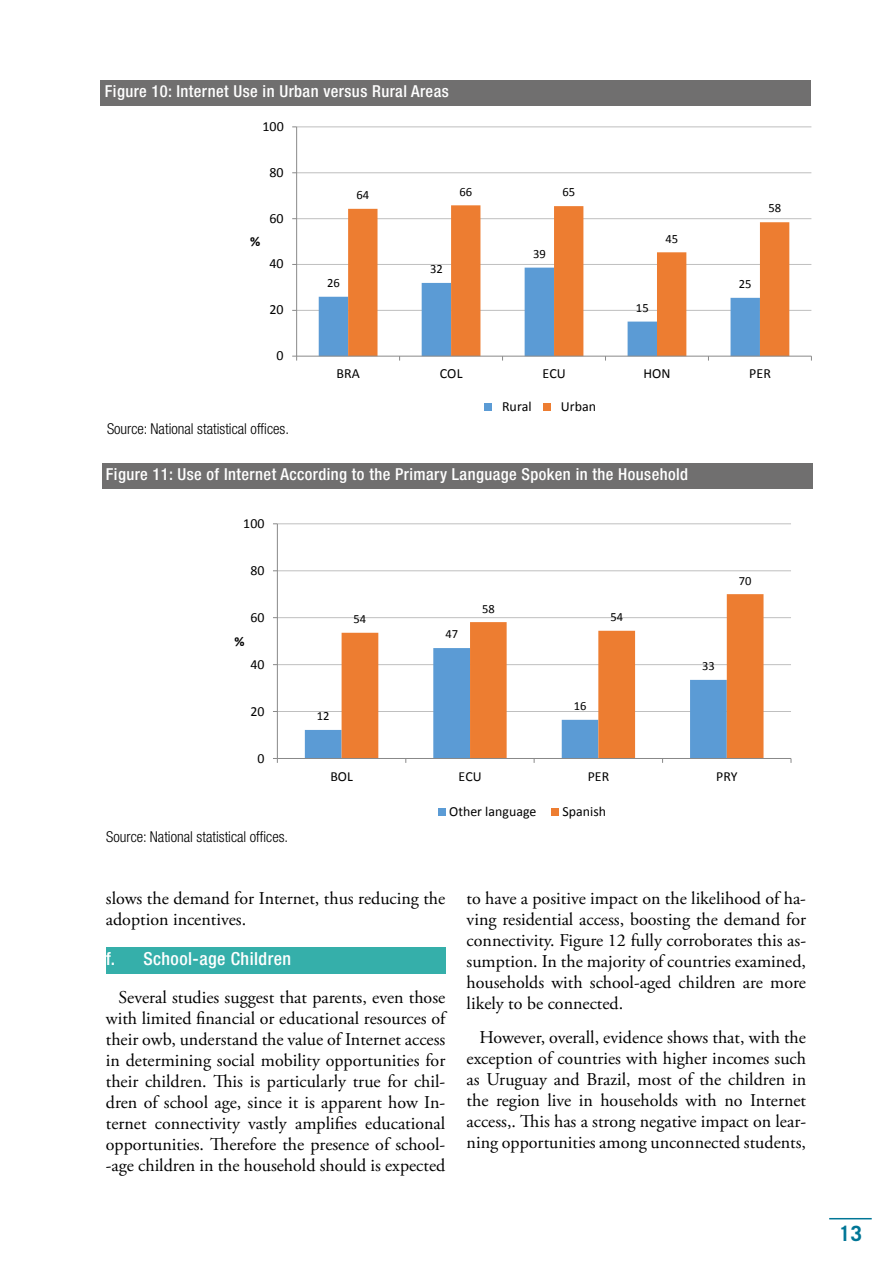
<style>
.page{position:relative;width:893px;height:1263px;background:#fff}
.page>*{position:absolute;margin:0;border:0;box-sizing:border-box;transform-origin:0 0}
.t1{font:700 21px "Trade Gothic";color:#007696}
.t2{font:18px/21px "Adobe Garamond Pro";color:#000;text-align:justify}
.t3{font:500 condensed 18px "Helvetica Neue LT Com";letter-spacing:.025em;color:#fff}
.t4{font:500 condensed 16.5px "Helvetica Neue LT Com";letter-spacing:.025em;color:#fff}
.t5{font:300 condensed 15px "Helvetica Neue LT Com";color:#000}
.t6{font:13.95px "Calibri";color:#000}
.t7{font:700 13.95px "Calibri";color:#000}
.t8{font:13.8px "Calibri";color:#000}
.t9{font:700 13.8px "Calibri";color:#000}
.t10{font:12.6px "Calibri";color:#000}
.t11{font:12.45px "Calibri";color:#000}
</style>
<div class="page">
<hr style="left:829px;top:1218px;width:43px;height:1px;background:#007696">
<hr style="left:277px;top:711px;width:514px;height:1px;background:#bfbfbf">
<hr style="left:277px;top:664px;width:514px;height:1px;background:#bfbfbf">
<hr style="left:277px;top:617px;width:514px;height:1px;background:#bfbfbf">
<hr style="left:277px;top:570px;width:514px;height:1px;background:#bfbfbf">
<hr style="left:277px;top:523px;width:514px;height:1px;background:#bfbfbf">
<svg style="left:305px;top:648px;width:37px;height:110px"></svg>
<svg style="left:342px;top:594px;width:421px;height:164px"></svg>
<hr style="left:277px;top:524px;width:1px;height:234px;background:#898989">
<hr style="left:277px;top:758px;width:514px;height:1px;background:#898989">
<svg style="left:273px;top:758px;width:5px;height:5px"></svg>
<div style="left:438px;top:808px;width:8px;height:7px;background:#5b9bd5"></div>
<div style="left:552px;top:808px;width:7px;height:7px;background:#ed7d31"></div>
<hr style="left:297px;top:310px;width:514px;height:1px;background:#bfbfbf">
<hr style="left:297px;top:264px;width:514px;height:1px;background:#bfbfbf">
<hr style="left:297px;top:218px;width:514px;height:1px;background:#bfbfbf">
<hr style="left:297px;top:172px;width:514px;height:1px;background:#bfbfbf">
<hr style="left:297px;top:127px;width:514px;height:1px;background:#bfbfbf">
<svg style="left:348px;top:205px;width:441px;height:151px"></svg>
<hr style="left:296px;top:127px;width:1px;height:229px;background:#898989">
<hr style="left:297px;top:356px;width:514px;height:1px;background:#898989">
<svg style="left:319px;top:268px;width:441px;height:93px"></svg>
<div style="left:485px;top:403px;width:7px;height:8px;background:#5b9bd5"></div>
<div style="left:543px;top:403px;width:8px;height:8px;background:#ed7d31"></div>
<div style="left:101px;top:81px;width:710px;height:25px;background:#706f6f"></div>
<div style="left:102px;top:464px;width:711px;height:25px;background:#706f6f"></div>
<div style="left:106px;top:947px;width:339px;height:27px;background:#35afaa"></div>
<p class="t4" style="left:105px;top:81px;width:345px">Figure 10: Internet Use in Urban versus Rural Areas</p>
<p class="t6" style="left:262px;top:117px;width:23px">100</p>
<p class="t6" style="left:269px;top:163px;width:16px">80</p>
<p class="t7" style="left:250px;top:233px;width:12px">%</p>
<p class="t6" style="left:269px;top:209px;width:16px">60</p>
<p class="t6" style="left:269px;top:255px;width:16px">40</p>
<p class="t6" style="left:269px;top:301px;width:16px">20</p>
<p class="t6" style="left:277px;top:347px;width:9px">0</p>
<p class="t5" style="left:107px;top:420px;width:183px">Source: National statistical offices.</p>
<p class="t10" style="left:356px;top:187px;width:14px">64</p>
<p class="t10" style="left:459px;top:183px;width:14px">66</p>
<p class="t10" style="left:562px;top:184px;width:14px">65</p>
<p class="t10" style="left:327px;top:275px;width:14px">26</p>
<p class="t10" style="left:430px;top:261px;width:14px">32</p>
<p class="t10" style="left:533px;top:246px;width:14px">39</p>
<p class="t10" style="left:665px;top:230px;width:14px">45</p>
<p class="t10" style="left:636px;top:300px;width:14px">15</p>
<p class="t10" style="left:768px;top:200px;width:14px">58</p>
<p class="t10" style="left:739px;top:276px;width:14px">25</p>
<p class="t6" style="left:336px;top:365px;width:25px">BRA</p>
<p class="t6" style="left:440px;top:365px;width:24px">COL</p>
<p class="t6" style="left:542px;top:365px;width:25px">ECU</p>
<p class="t6" style="left:644px;top:365px;width:28px">HON</p>
<p class="t6" style="left:749px;top:365px;width:23px">PER</p>
<p class="t6" style="left:502px;top:398px;width:31px">Rural</p>
<p class="t6" style="left:561px;top:398px;width:37px">Urban</p>
<p class="t4" style="left:106px;top:464px;width:584px">Figure 11: Use of Internet According to the Primary Language Spoken in the Household</p>
<p class="t8" style="left:243px;top:514px;width:23px">100</p>
<p class="t8" style="left:250px;top:561px;width:16px">80</p>
<p class="t8" style="left:250px;top:608px;width:16px">60</p>
<p class="t9" style="left:235px;top:632px;width:12px">%</p>
<p class="t8" style="left:250px;top:655px;width:16px">40</p>
<p class="t8" style="left:250px;top:702px;width:16px">20</p>
<p class="t8" style="left:257px;top:749px;width:9px">0</p>
<p class="t5" style="left:106px;top:828px;width:183px">Source: National statistical offices.</p>
<p class="t11" style="left:354px;top:611px;width:14px">54</p>
<p class="t10" style="left:317px;top:708px;width:14px">12</p>
<p class="t10" style="left:445px;top:626px;width:14px">47</p>
<p class="t11" style="left:482px;top:601px;width:14px">58</p>
<p class="t10" style="left:610px;top:609px;width:14px">54</p>
<p class="t11" style="left:574px;top:698px;width:14px">16</p>
<p class="t11" style="left:739px;top:573px;width:14px">70</p>
<p class="t11" style="left:702px;top:658px;width:14px">33</p>
<p class="t8" style="left:330px;top:767px;width:24px">BOL</p>
<p class="t8" style="left:458px;top:767px;width:25px">ECU</p>
<p class="t8" style="left:588px;top:767px;width:23px">PER</p>
<p class="t8" style="left:716px;top:767px;width:23px">PRY</p>
<p class="t8" style="left:449px;top:802px;width:89px">Other language</p>
<p class="t8" style="left:563px;top:802px;width:45px">Spanish</p>
<p class="t2" style="left:106px;top:888px;width:341px">slows the demand for Internet, thus reducing the adoption incentives.</p>
<p class="t3" style="left:106px;top:948px;width:187px">f. School-age Children</p>
<p class="t2" style="left:106px;top:987px;width:341px;text-indent:13px">Several studies suggest that parents, even those with limited financial or educational resources of their owb, understand the value of Internet access in determining social mobility opportunities for their children. This is particularly true for chil&shy;dren of school age, since it is apparent how In&shy;ternet connectivity vastly amplifies educational opportunities. Therefore the presence of school--age children in the household should is expected</p>
<p class="t2" style="left:467px;top:888px;width:341px">to have a positive impact on the likelihood of ha&shy;ving residential access, boosting the demand for connectivity. Figure 12 fully corroborates this as&shy;sumption. In the majority of countries examined, households with school-aged children are more likely to be connected.</p>
<p class="t2" style="left:467px;top:1027px;width:341px;text-indent:13px">However, overall, evidence shows that, with the exception of countries with higher incomes such as Uruguay and Brazil, most of the children in the region live in households with no Internet access,. This has a strong negative impact on lear&shy;ning opportunities among unconnected students,</p>
<p class="t1" style="left:839px;top:1220px;width:25px">13</p>
</div>
